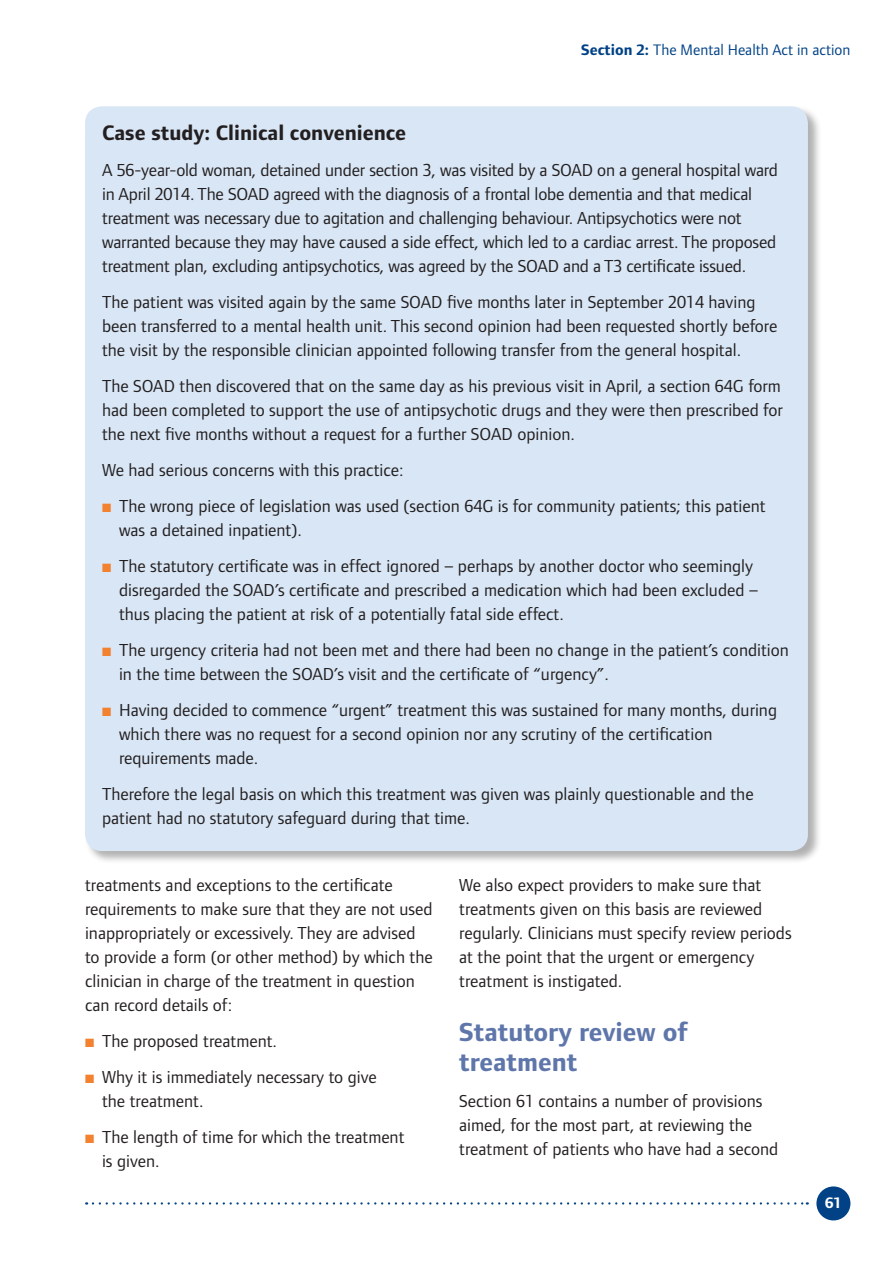
<style>
.page{position:relative;width:893px;height:1263px;background:#fff}
.page>*{position:absolute;margin:0;border:0;box-sizing:border-box;transform-origin:0 0}
.t1{font:700 27px/30px "Foundry Form Sans";color:#5f76ab}
._02-C_Head{font:700 21.75px "Foundry Form Sans";color:#231f20}
._01-Main_Text{font:18px/24px "Foundry Form Sans";color:#231f20}
.t2{font:15.75px "Foundry Form Sans";color:#014286}
.t3{font:700 15.75px "Foundry Form Sans";color:#fff}
.s1{font-weight:700}
.s2{color:#f28130}
</style>
<div class="page">
<div style="left:816px;top:1186px;width:34px;height:34px;background:#014286;border-radius:50%"></div>
<svg style="left:93px;top:1202px;width:715px;height:2px"></svg>
<div style="left:84px;top:105px;width:737px;height:760px;background:#231f20;opacity:.35"></div>
<div style="left:85px;top:106px;width:723px;height:745px;background:#d8e6f5;border-radius:17px"></div>
<p class="t2" style="left:581px;top:41px;width:271px"><span class="s1">Section 2:</span> The Mental Health Act in action</p>
<p class="_02-C_Head" style="left:102px;top:121px;width:306px">Case study: Clinical convenience</p>
<p class="_01-Main_Text" style="left:102px;top:158px;width:677px">A 56-year-old woman, detained under section 3, was visited by a SOAD on a general hospital ward in April 2014. The SOAD agreed with the diagnosis of a frontal lobe dementia and that medical treatment was necessary due to agitation and challenging behaviour. Antipsychotics were not warranted because they may have caused a side effect, which led to a cardiac arrest. The proposed treatment plan, excluding antipsychotics, was agreed by the SOAD and a T3 certificate issued.</p>
<p class="_01-Main_Text" style="left:102px;top:290px;width:677px">The patient was visited again by the same SOAD five months later in September 2014 having been transferred to a mental health unit. This second opinion had been requested shortly before the visit by the responsible clinician appointed following transfer from the general hospital.</p>
<p class="_01-Main_Text" style="left:102px;top:374px;width:682px;text-align:justify">The SOAD then discovered that on the same day as his previous visit in April, a section 64G form had been completed to support the use of antipsychotic drugs and they were then prescribed for the next five months without a request for a further SOAD opinion.</p>
<p class="_01-Main_Text" style="left:102px;top:458px;width:303px">We had serious concerns with this practice:</p>
<p class="_01-Main_Text" style="left:119px;top:494px;width:648px;text-indent:-17px"><span class="s2">■</span> The wrong piece of legislation was used (section 64G is for community patients; this patient was a detained inpatient).</p>
<p class="_01-Main_Text" style="left:119px;top:554px;width:640px;text-indent:-17px"><span class="s2">■</span> The statutory certificate was in effect ignored – perhaps by another doctor who seemingly disregarded the SOAD’s certificate and prescribed a medication which had been excluded – thus placing the patient at risk of a potentially fatal side effect.</p>
<p class="_01-Main_Text" style="left:119px;top:638px;width:671px;text-indent:-17px"><span class="s2">■</span> The urgency criteria had not been met and there had been no change in the patient’s condition in the time between the SOAD’s visit and the certificate of “urgency”.</p>
<p class="_01-Main_Text" style="left:119px;top:698px;width:659px;text-indent:-17px"><span class="s2">■</span> Having decided to commence “urgent” treatment this was sustained for many months, during which there was no request for a second opinion nor any scrutiny of the certification requirements made.</p>
<p class="_01-Main_Text" style="left:102px;top:782px;width:653px">Therefore the legal basis on which this treatment was given was plainly questionable and the patient had no statutory safeguard during that time.</p>
<p class="_01-Main_Text" style="left:85px;top:873px;width:349px">treatments and exceptions to the certificate requirements to make sure that they are not used inappropriately or excessively. They are advised to provide a form (or other method) by which the clinician in charge of the treatment in question can record details of:</p>
<p class="_01-Main_Text" style="left:85px;top:1029px;width:194px"><span class="s2">■</span> The proposed treatment.</p>
<p class="_01-Main_Text" style="left:102px;top:1065px;width:276px;text-indent:-17px"><span class="s2">■</span> Why it is immediately necessary to give the treatment.</p>
<p class="_01-Main_Text" style="left:102px;top:1125px;width:304px;text-indent:-17px"><span class="s2">■</span> The length of time for which the treatment is given.</p>
<p class="_01-Main_Text" style="left:459px;top:873px;width:334px">We also expect providers to make sure that treatments given on this basis are reviewed regularly. Clinicians must specify review periods at the point that the urgent or emergency treatment is instigated.</p>
<h2 class="t1" style="left:459px;top:1017px;width:230px">Statutory review of treatment</h2>
<p class="_01-Main_Text" style="left:459px;top:1089px;width:320px">Section 61 contains a number of provisions aimed, for the most part, at reviewing the treatment of patients who have had a second</p>
<p class="t3" style="left:825px;top:1194px;width:18px">61</p>
</div>
